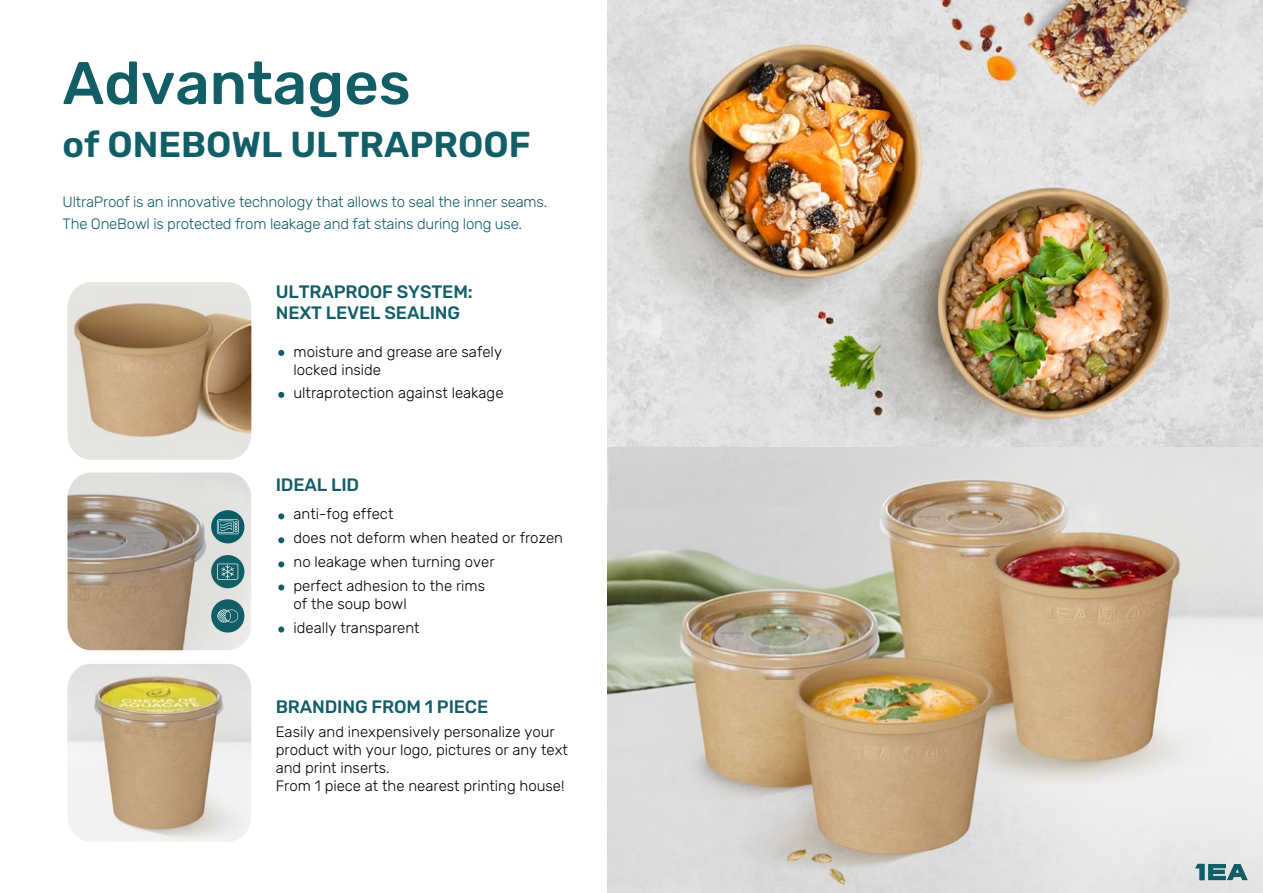
<style>
.page{position:relative;width:1263px;height:893px;background:#fff}
.page>*{position:absolute;margin:0;border:0;box-sizing:border-box;transform-origin:0 0}
.t1{font:500 60px "Rubik";color:#115e67}
.t2{font:600 36px "Rubik";color:#115e67}
.t3{font:500 18px/21.6px "Rubik";letter-spacing:-.01em;color:#115e67}
.t4{font:300 15px/24px "Rubik";color:#000}
.t5{font:300 15px/22.5px "Rubik";letter-spacing:-.015em;color:#115e67}
</style>
<div class="page">
<img style="left:607px;top:0;width:656px;height:893px">
<img style="left:67px;top:282px;width:184px;height:178px">
<img style="left:67px;top:664px;width:184px;height:177px">
<img style="left:67px;top:472px;width:184px;height:178px">
<div style="left:211px;top:599px;width:33px;height:34px;background:#115e67;border-radius:50%"></div>
<svg style="left:217px;top:609px;width:21px;height:13px"></svg>
<div style="left:211px;top:555px;width:33px;height:33px;background:#115e67;border-radius:50%"></div>
<svg style="left:217px;top:564px;width:21px;height:16px"></svg>
<div style="left:211px;top:510px;width:33px;height:33px;background:#0a5d67;border-radius:50%"></div>
<svg style="left:217px;top:519px;width:22px;height:15px"></svg>
<svg style="left:278px;top:350px;width:6px;height:6px"></svg>
<svg style="left:278px;top:392px;width:6px;height:6px"></svg>
<svg style="left:278px;top:513px;width:6px;height:6px"></svg>
<svg style="left:278px;top:537px;width:6px;height:6px"></svg>
<svg style="left:278px;top:561px;width:6px;height:6px"></svg>
<svg style="left:278px;top:584px;width:6px;height:6px"></svg>
<div style="left:278px;top:626px;width:6px;height:7px;background:#115e67;border-radius:50%"></div>
<svg style="left:1195px;top:864px;width:52px;height:16px"></svg>
<h1 class="t1" style="left:63px;top:50px;width:350px">Advantages</h1>
<h2 class="t2" style="left:63px;top:124px;width:469px">of ONEBOWL ULTRAPROOF</h2>
<p class="t5" style="left:63px;top:191px;width:486px">UltraProof is an innovative technology that allows to seal the inner seams.<br>The OneBowl is protected from leakage and fat stains during long use.</p>
<p class="t3" style="left:276px;top:281px;width:198px">ULTRAPROOF SYSTEM:<br>NEXT LEVEL SEALING</p>
<p class="t4" style="left:293px;top:343px;width:210px;line-height:18px">moisture and grease are safely locked inside</p>
<p class="t4" style="left:293px;top:381px;width:212px">ultraprotection against leakage</p>
<p class="t3" style="left:276px;top:474px;width:85px">IDEAL LID</p>
<p class="t4" style="left:293px;top:503px;width:271px">anti-fog effect<br>does not deform when heated or frozen no leakage when turning over<br>perfect adhesion to the rims</p>
<p class="t4" style="left:293px;top:593px;width:128px">of the soup bowl ideally transparent</p>
<p class="t3" style="left:276px;top:697px;width:214px">BRANDING FROM 1 PIECE</p>
<p class="t4" style="left:276px;top:723px;width:294px;line-height:18px">Easily and inexpensively personalize your product with your logo, pictures or any text and print inserts.<br>From 1 piece at the nearest printing house!</p>
</div>
